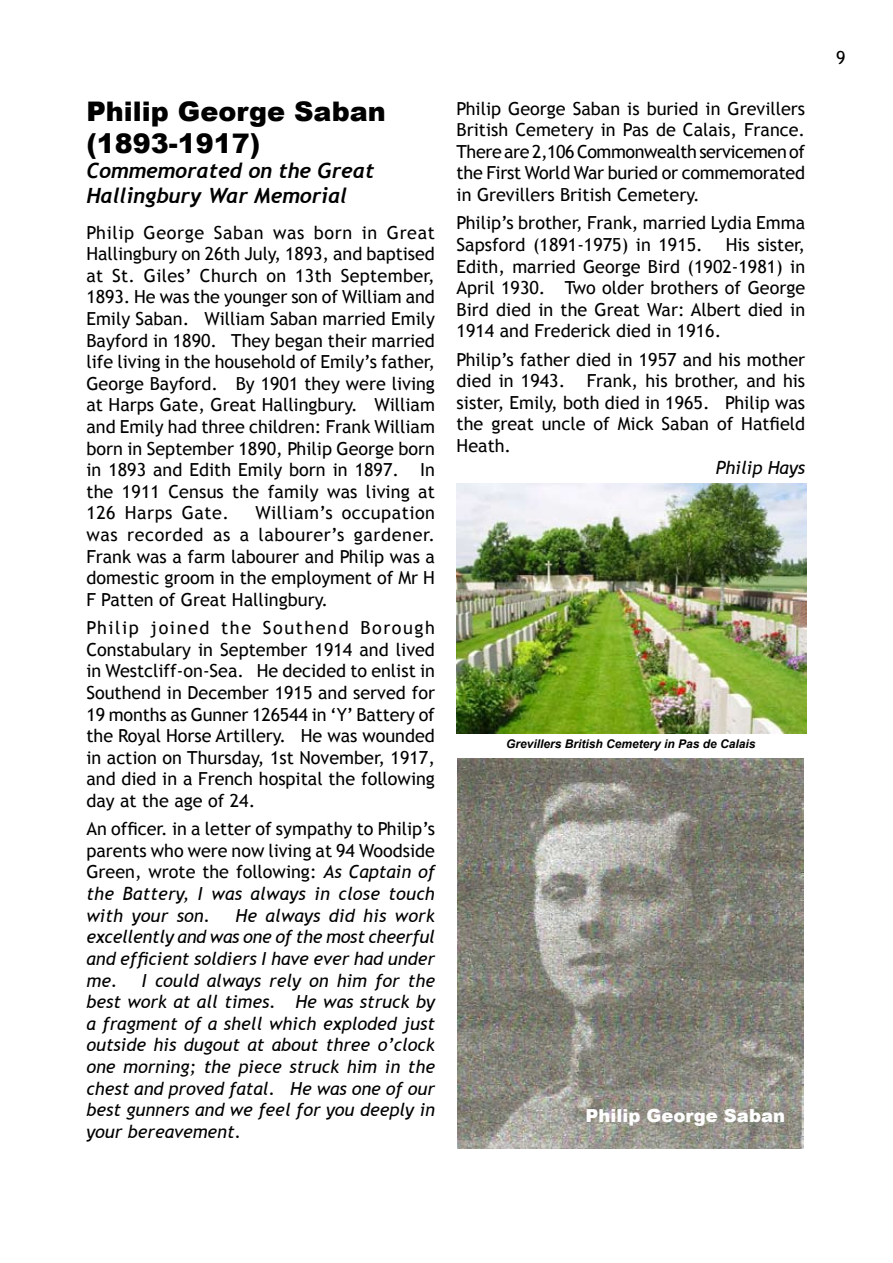
<style>
.page{position:relative;width:893px;height:1263px;background:#fff}
.page>*{position:absolute;margin:0;border:0;box-sizing:border-box;transform-origin:0 0}
.t1{font:900 27px/32.4px "Arial";color:#000}
.t2{font:italic 700 21px/25.2px "Trebuchet";color:#000}
.t3{font:18px/21.6px "Trebuchet MS";color:#000;text-align:justify}
.t4{font:italic 18px/21.6px "Trebuchet MS";color:#000;text-align:justify}
.t5{font:900 18px "Arial";color:#fdfdfd}
.t6{font:italic 700 12px "Arial";color:#000}
.s1{font-style:italic}
</style>
<div class="page">
<img style="left:457px;top:484px;width:349px;height:250px">
<img style="left:458px;top:758px;width:346px;height:390px">
<h1 class="t1" style="left:86px;top:94px;width:301px">Philip George Saban (1893-1917)</h1>
<p class="t2" style="left:86px;top:158px;width:289px">Commemorated on the Great<br>Hallingbury War Memorial</p>
<p class="t3" style="left:86px;top:222px;width:350px">Philip George Saban was born in Great Hallingbury on 26th July, 1893, and baptised at St. Giles’ Church on 13th September, 1893. He was the younger son of William and Emily Saban. William Saban married Emily Bayford in 1890. They began their married life living in the household of Emily’s father, George Bayford. By 1901 they were living at Harps Gate, Great Hallingbury. William and Emily had three children: Frank William born in September 1890, Philip George born in 1893 and Edith Emily born in 1897. In the 1911 Census the family was living at 126 Harps Gate.</p>
<p class="t3" style="left:86px;top:502px;width:350px;text-indent:169px">William’s occupation was recorded as a labourer’s gardener.<br>Frank was a farm labourer and Philip was a domestic groom in the employment of Mr H F Patten of Great Hallingbury.</p>
<p class="t3" style="left:86px;top:617px;width:350px">Philip joined the Southend Borough Constabulary in September 1914 and lived in Westcliff-on-Sea. He decided to enlist in Southend in December 1915 and served for 19 months as Gunner 126544 in ‘Y’ Battery of the Royal Horse Artillery. He was wounded in action on Thursday, 1st November, 1917, and died in a French hospital the following day at the age of 24.</p>
<p class="t3" style="left:86px;top:818px;width:350px">An officer. in a letter of sympathy to Philip’s parents who were now living at 94 Woodside Green, wrote the following: <span class="s1">As Captain of the Battery, I was always in close touch with your son.</span></p>
<p class="t4" style="left:86px;top:905px;width:350px;text-indent:149px">He always did his work excellently and was one of the most cheerful and efficient soldiers I have ever had under me. I could always rely on him for the best work at all times. He was struck by a fragment of a shell which exploded just outside his dugout at about three o’clock one morning; the piece struck him in the chest and proved fatal. He was one of our best gunners and we feel for you deeply in your bereavement.</p>
<p class="t3" style="left:457px;top:98px;width:350px">Philip George Saban is buried in Grevillers British Cemetery in Pas de Calais, France.<br>There are 2,106 Commonwealth servicemen of the First World War buried or commemorated in Grevillers British Cemetery.</p>
<p class="t3" style="left:457px;top:212px;width:350px">Philip’s brother, Frank, married Lydia Emma<br>Sapsford (1891-1975) in 1915.</p>
<p class="t3" style="left:457px;top:234px;width:350px;text-indent:269px">His sister, Edith, married George Bird (1902-1981) in April 1930. Two older brothers of George Bird died in the Great War: Albert died in 1914 and Frederick died in 1916.</p>
<p class="t3" style="left:457px;top:349px;width:350px">Philip’s father died in 1957 and his mother died in 1943. Frank, his brother, and his sister, Emily, both died in 1965. Philip was the great uncle of Mick Saban of Hatfield Heath.</p>
<p class="t4" style="left:716px;top:457px;width:91px">Philip Hays</p>
<p class="t6" style="left:506px;top:736px;width:251px">Grevillers British Cemetery in Pas de Calais</p>
<p class="t5" style="left:585px;top:1102px;width:201px">Philip George Saban</p>
<p class="t3" style="left:836px;top:47px;width:11px">9</p>
</div>
